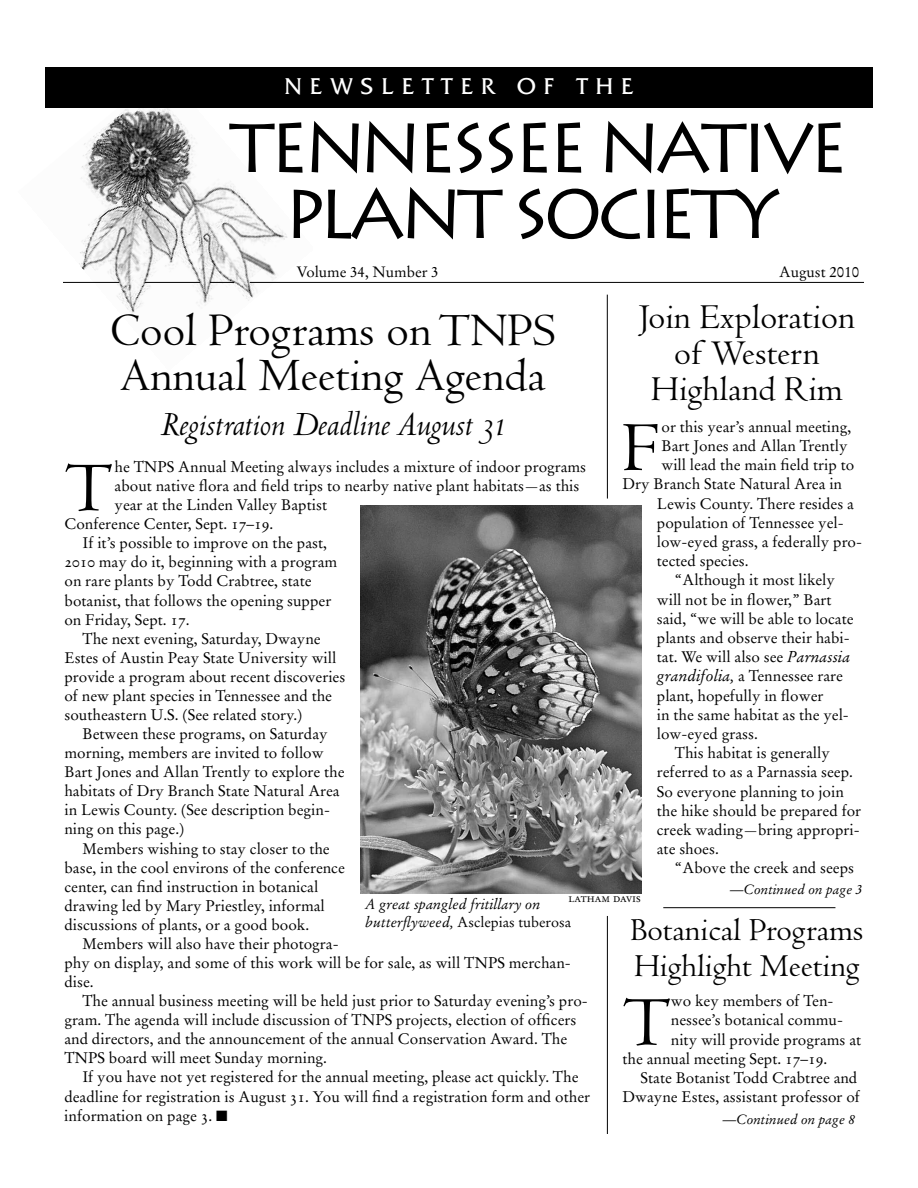
<style>
.page{position:relative;width:918px;height:1188px;background:#fff}
.page>*{position:absolute;margin:0;border:0;box-sizing:border-box;transform-origin:0 0}
.t1{font:72.9px "Centaur";color:#000}
.t2{font:72.6px "Centaur";color:#000}
.t3{font:69px/66px "Lithos";letter-spacing:-.075em;color:#000;text-align:center}
.t4{font:48px/45px "Centaur";color:#000}
.t5{font:36px/36px "Centaur";color:#000;text-align:center}
.t6{font:italic 36px "Centaur";color:#000}
.t7{font:33px/36px "Centaur";color:#000}
.t8{font:24px "Friz Quadrata";letter-spacing:.335em;color:#fff}
.t9{font:15.3px "Stempel Garamond";color:#000}
.t10{font:15px "Stempel Garamond";color:#000}
.t11{font:italic 14.4px/18.1px "Stempel Garamond";color:#000}
.t12{font:italic 13.5px "Stempel Garamond";color:#000}
.t13{font:12px "Stempel Garamond Roman SC";color:#000}
.s1{font-family:"Centaur MT Italic Os F";font-style:normal}
.s2{font-style:italic;font-size:15.75px}
.s3{font-family:"Goudy Three Quarter";font-size:15px}
.s4{font-family:"Stempel Garamond Roman SC"}
.s5{font-style:normal}
</style>
<div class="page">
<img style="left:63px;top:108px;width:250px;height:205px">
<hr style="left:607px;top:916px;width:1px;height:218px;background:#000">
<div style="left:45px;top:67px;width:828px;height:41px;background:#000"></div>
<hr style="left:250px;top:282px;width:614px;height:1px;background:#000">
<svg style="left:210px;top:282px;width:24px;height:1px"></svg>
<hr style="left:145px;top:282px;width:55px;height:1px;background:#000">
<hr style="left:63px;top:282px;width:56px;height:1px;background:#000">
<img style="left:361px;top:506px;width:281px;height:387px">
<hr style="left:607px;top:295px;width:1px;height:204px;background:#000">
<hr style="left:663px;top:907px;width:172px;height:1px;background:#000">
<h3 class="t8" style="left:284px;top:71px;width:351px">NEWSLETTER OF THE</h3>
<h3 class="t3" style="left:230px;top:115px;width:620px">TENNESSEE NATIVE<br>PLANT SOCIETY</h3>
<p class="t10" style="left:297px;top:266px;width:143px">Volume 34, Number 3</p>
<p class="t10" style="left:779px;top:266px;width:82px">August 2010</p>
<h3 class="t4" style="left:110px;top:313px;width:447px">Cool Programs onTNPS<br>Annual Meeting Agenda</h3>
<h3 class="t6" style="left:161px;top:411px;width:346px">Registration Deadline August <span class="s1">31</span></h3>
<h3 class="t5" style="left:639px;top:302px;width:218px">Join Exploration of Western<br>Highland Rim</h3>
<h1 class="t1" style="left:622px;top:421px;width:39px">F</h1>
<p class="t9" style="left:662px;top:420px;width:191px">or this year’s annual meeting,</p>
<p class="t9" style="left:662px;top:439px;width:188px">Bart Jones and Allan Trently</p>
<p class="t9" style="left:662px;top:458px;width:194px">will lead the main field trip to</p>
<p class="t9" style="left:622px;top:477px;width:221px">Dry Branch State Natural Area in</p>
<p class="t9" style="left:657px;top:497px;width:199px">Lewis County. There resides a</p>
<p class="t9" style="left:657px;top:516px;width:188px">population of Tennessee yel-</p>
<p class="t9" style="left:657px;top:535px;width:207px">low-eyed grass, a federally pro-</p>
<p class="t9" style="left:657px;top:554px;width:93px">tected species.</p>
<p class="t9" style="left:675px;top:573px;width:162px">“Although it most likely</p>
<p class="t9" style="left:657px;top:593px;width:176px">will not be in flower,” Bart</p>
<p class="t9" style="left:657px;top:612px;width:198px">said, “we will be able to locate</p>
<p class="t9" style="left:657px;top:631px;width:194px">plants and observe their habi-</p>
<p class="t9" style="left:657px;top:650px;width:195px">tat. We will also see <span class="s2">Parnassia</span></p>
<p class="t9" style="left:657px;top:669px;width:188px"><span class="s2">grandifolia,</span> a Tennessee rare</p>
<p class="t9" style="left:657px;top:689px;width:168px">plant, hopefully in flower</p>
<p class="t9" style="left:657px;top:708px;width:194px">in the same habitat as the yel-</p>
<p class="t9" style="left:657px;top:727px;width:103px">low-eyed grass.</p>
<p class="t9" style="left:675px;top:746px;width:157px">This habitat is generally</p>
<p class="t9" style="left:657px;top:765px;width:198px">referred to as a Parnassia seep.</p>
<p class="t9" style="left:657px;top:785px;width:189px">So everyone planning to join</p>
<p class="t9" style="left:657px;top:804px;width:206px">the hike should be prepared for</p>
<p class="t9" style="left:657px;top:823px;width:204px">creek wading<span class="s3">—</span>bring appropri-</p>
<p class="t9" style="left:657px;top:842px;width:64px">ate shoes.</p>
<p class="t9" style="left:675px;top:861px;width:181px">“Above the creek and seeps</p>
<h2 class="t2" style="left:64px;top:461px;width:50px">T</h2>
<p class="t9" style="left:115px;top:460px;width:473px">he TNPS Annual Meeting always includes a mixture of indoor programs</p>
<p class="t9" style="left:115px;top:479px;width:466px">about native flora and field trips to nearby native plant habitats<span class="s3">—</span>as this</p>
<p class="t9" style="left:115px;top:498px;width:214px">year at the Linden Valley Baptist</p>
<p class="t9" style="left:64px;top:517px;width:210px">Conference Center, Sept. <span class="s4">17–19</span>.</p>
<p class="t9" style="left:82px;top:536px;width:246px">If it’s possible to improve on the past,</p>
<p class="t9" style="left:64px;top:555px;width:274px"><span class="s4">2010</span> may do it, beginning with a program</p>
<p class="t9" style="left:64px;top:575px;width:249px">on rare plants by Todd Crabtree, state</p>
<p class="t9" style="left:64px;top:594px;width:268px">botanist, that follows the opening supper</p>
<p class="t9" style="left:64px;top:613px;width:127px">on Friday, Sept. <span class="s4">17</span>.</p>
<p class="t9" style="left:82px;top:632px;width:240px">The next evening, Saturday, Dwayne</p>
<p class="t9" style="left:64px;top:651px;width:273px">Estes of Austin Peay State University will</p>
<p class="t9" style="left:64px;top:670px;width:282px">provide a program about recent discoveries</p>
<p class="t9" style="left:64px;top:689px;width:269px">of new plant species in Tennessee and the</p>
<p class="t9" style="left:64px;top:708px;width:239px">southeastern U.S. (See related story.)</p>
<p class="t9" style="left:82px;top:727px;width:247px">Between these programs, on Saturday</p>
<p class="t9" style="left:64px;top:746px;width:261px">morning, members are invited to follow</p>
<p class="t9" style="left:64px;top:765px;width:282px">Bart Jones and Allan Trently to explore the</p>
<p class="t9" style="left:64px;top:784px;width:277px">habitats of Dry Branch State Natural Area</p>
<p class="t9" style="left:64px;top:803px;width:267px">in Lewis County. (See description begin-</p>
<p class="t9" style="left:64px;top:823px;width:121px">ning on this page.)</p>
<p class="t9" style="left:82px;top:842px;width:249px">Members wishing to stay closer to the</p>
<p class="t9" style="left:64px;top:861px;width:282px">base, in the cool environs of the conference</p>
<p class="t9" style="left:64px;top:880px;width:255px">center, can find instruction in botanical</p>
<p class="t9" style="left:64px;top:899px;width:262px">drawing led by Mary Priestley, informal</p>
<p class="t9" style="left:64px;top:918px;width:246px">discussions of plants, or a good book.</p>
<p class="t9" style="left:82px;top:937px;width:258px">Members will also have their photogra-</p>
<p class="t9" style="left:64px;top:956px;width:508px">phy on display, and some of this work will be for sale, as will TNPS merchan-</p>
<p class="t9" style="left:64px;top:975px;width:31px">dise.</p>
<p class="t9" style="left:82px;top:994px;width:507px">The annual business meeting will be held just prior to Saturday evening’s pro-</p>
<p class="t9" style="left:64px;top:1013px;width:514px">gram. The agenda will include discussion of TNPS projects, election of officers</p>
<p class="t9" style="left:64px;top:1032px;width:504px">and directors, and the announcement of the annual Conservation Award. The</p>
<p class="t9" style="left:64px;top:1051px;width:264px">TNPS board will meet Sunday morning.</p>
<p class="t9" style="left:82px;top:1071px;width:498px">If you have not yet registered for the annual meeting, please act quickly. The</p>
<p class="t9" style="left:64px;top:1090px;width:527px">deadline for registration is August <span class="s4">31</span>. You will find a registration form and other</p>
<p class="t9" style="left:64px;top:1109px;width:165px">information on page <span class="s4">3</span>. ■</p>
<p class="t12" style="left:730px;top:884px;width:134px">—Continued on page 3</p>
<p class="t13" style="left:569px;top:893px;width:74px">latham davis</p>
<p class="t11" style="left:365px;top:896px;width:207px">A great spangled fritillary on butterflyweed, <span class="s5">Asclepias tuberosa</span></p>
<h3 class="t7" style="left:631px;top:915px;width:234px">Botanical Programs<br>Highlight Meeting</h3>
<h2 class="t2" style="left:622px;top:996px;width:50px">T</h2>
<p class="t9" style="left:671px;top:994px;width:164px">wo key members of Ten-</p>
<p class="t9" style="left:671px;top:1014px;width:174px">nessee’s botanical commu-</p>
<p class="t9" style="left:671px;top:1033px;width:192px">nity will provide programs at</p>
<p class="t9" style="left:622px;top:1052px;width:206px">the annual meeting Sept. <span class="s4">17–19</span>.</p>
<p class="t9" style="left:640px;top:1071px;width:218px">State Botanist Todd Crabtree and</p>
<p class="t9" style="left:622px;top:1090px;width:239px">Dwayne Estes, assistant professor of</p>
<p class="t12" style="left:723px;top:1113px;width:134px">—Continued on page 8</p>
</div>
